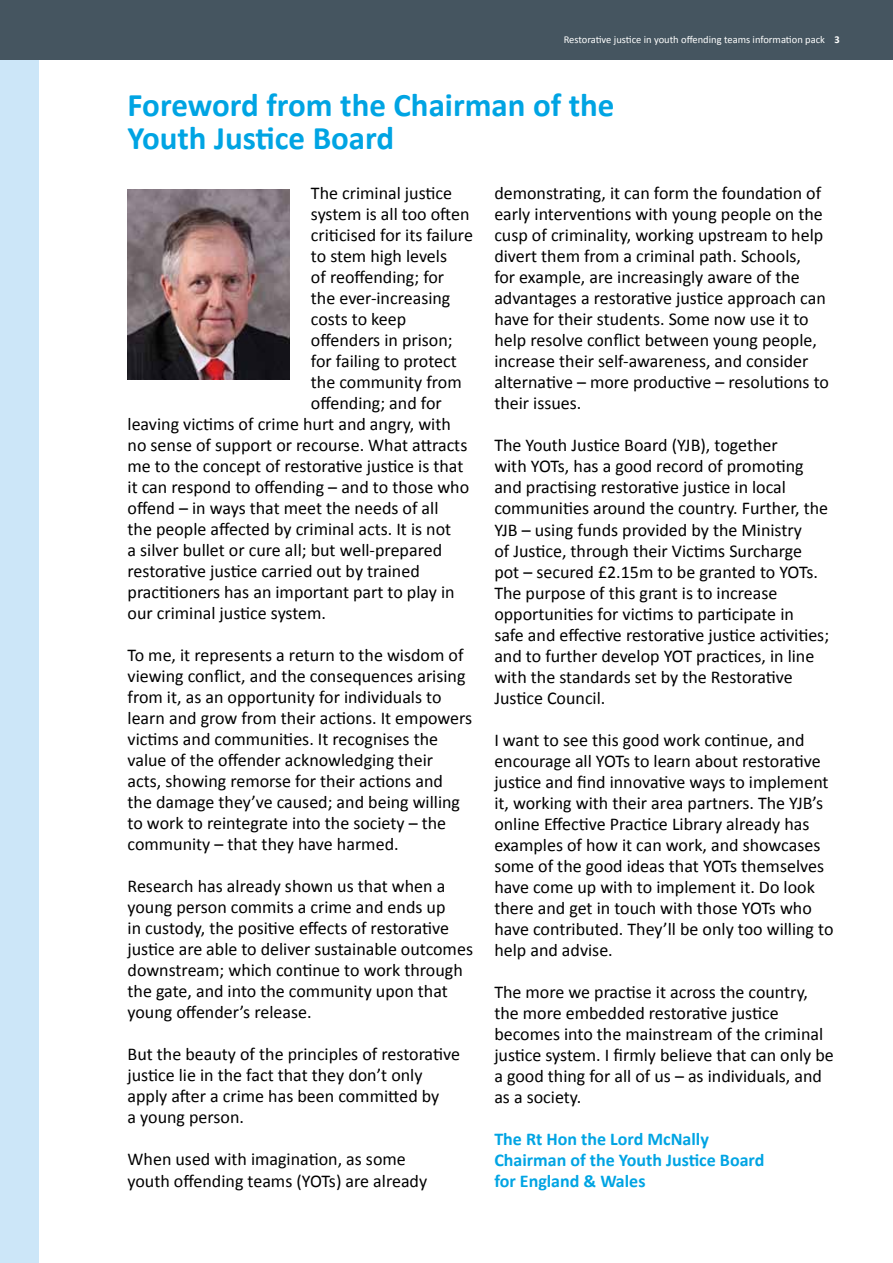
<style>
.page{position:relative;width:893px;height:1263px;background:#fff}
.page>*{position:absolute;margin:0;border:0;box-sizing:border-box;transform-origin:0 0}
.t1{font:700 33px/33px "Calibri";color:#00a4e3}
.t2{font:18px/21px "Calibri";color:#000}
.t3{font:700 18px/21px "Calibri";color:#00a4e3}
.t4{font:10.5px "Calibri";color:#fff}
.s1{font-weight:700}
</style>
<div class="page">
<div style="left:0;top:0;width:38px;height:1263px;background:#cce6f8"></div>
<div style="left:0;top:0;width:893px;height:60px;background:#455560"></div>
<img style="left:128px;top:189px;width:162px;height:191px">
<p class="t4" style="left:564px;top:33px;width:278px">Restorative justice in youth offending teams information pack <span class="s1">3</span></p>
<h1 class="t1" style="left:128px;top:87px;width:488px">Foreword from the Chairman of the<br>Youth Justice Board</h1>
<p class="t2" style="left:311px;top:182px;width:143px">The criminal justice</p>
<p class="t2" style="left:311px;top:203px;width:160px">system is all too often</p>
<p class="t2" style="left:311px;top:224px;width:164px">criticised for its failure</p>
<p class="t2" style="left:311px;top:245px;width:138px">to stem high levels</p>
<p class="t2" style="left:311px;top:266px;width:135px">of reoffending; for</p>
<p class="t2" style="left:311px;top:287px;width:141px">the ever-increasing</p>
<p class="t2" style="left:311px;top:308px;width:97px">costs to keep</p>
<p class="t2" style="left:311px;top:329px;width:143px">offenders in prison;</p>
<p class="t2" style="left:311px;top:350px;width:147px">for failing to protect</p>
<p class="t2" style="left:311px;top:371px;width:152px">the community from</p>
<p class="t2" style="left:311px;top:392px;width:132px">offending; and for</p>
<p class="t2" style="left:128px;top:413px;width:325px">leaving victims of crime hurt and angry, with</p>
<p class="t2" style="left:128px;top:434px;width:341px">no sense of support or recourse. What attracts</p>
<p class="t2" style="left:128px;top:455px;width:337px">me to the concept of restorative justice is that</p>
<p class="t2" style="left:128px;top:476px;width:343px">it can respond to offending – and to those who</p>
<p class="t2" style="left:128px;top:497px;width:312px">offend – in ways that meet the needs of all</p>
<p class="t2" style="left:128px;top:518px;width:325px">the people affected by criminal acts. It is not</p>
<p class="t2" style="left:128px;top:539px;width:316px">a silver bullet or cure all; but well-prepared</p>
<p class="t2" style="left:128px;top:560px;width:294px">restorative justice carried out by trained</p>
<p class="t2" style="left:128px;top:581px;width:329px">practitioners has an important part to play in</p>
<p class="t2" style="left:128px;top:602px;width:200px">our criminal justice system.</p>
<p class="t2" style="left:128px;top:644px;width:346px">To me, it represents a return to the wisdom of viewing conflict, and the consequences arising from it, as an opportunity for individuals to learn and grow from their actions. It empowers victims and communities. It recognises the value of the offender acknowledging their<br>acts, showing remorse for their actions and<br>the damage they’ve caused; and being willing to work to reintegrate into the society – the community – that they have harmed.</p>
<p class="t2" style="left:128px;top:875px;width:347px">Research has already shown us that when a young person commits a crime and ends up<br>in custody, the positive effects of restorative justice are able to deliver sustainable outcomes downstream; which continue to work through the gate, and into the community upon that young offender’s release.</p>
<p class="t2" style="left:128px;top:1043px;width:334px">But the beauty of the principles of restorative justice lie in the fact that they don’t only apply after a crime has been committed by<br>a young person.</p>
<p class="t2" style="left:128px;top:1148px;width:301px">When used with imagination, as some youth offending teams (YOTs) are already</p>
<p class="t2" style="left:494px;top:182px;width:336px">demonstrating, it can form the foundation of early interventions with young people on the cusp of criminality, working upstream to help divert them from a criminal path. Schools,<br>for example, are increasingly aware of the advantages a restorative justice approach can have for their students. Some now use it to help resolve conflict between young people, increase their self-awareness, and consider alternative – more productive – resolutions to their issues.</p>
<p class="t2" style="left:494px;top:434px;width:336px">The Youth Justice Board (YJB), together<br>with YOTs, has a good record of promoting and practising restorative justice in local communities around the country. Further, the YJB – using funds provided by the Ministry<br>of Justice, through their Victims Surcharge pot – secured £2.15m to be granted to YOTs.<br>The purpose of this grant is to increase opportunities for victims to participate in<br>safe and effective restorative justice activities; and to further develop YOT practices, in line with the standards set by the Restorative Justice Council.</p>
<p class="t2" style="left:494px;top:728px;width:341px">I want to see this good work continue, and encourage all YOTs to learn about restorative justice and find innovative ways to implement it, working with their area partners. The YJB’s online Effective Practice Library already has examples of how it can work, and showcases some of the good ideas that YOTs themselves have come up with to implement it. Do look there and get in touch with those YOTs who have contributed. They’ll be only too willing to help and advise.</p>
<p class="t2" style="left:494px;top:980px;width:341px">The more we practise it across the country, the more embedded restorative justice becomes into the mainstream of the criminal justice system. I firmly believe that can only be a good thing for all of us – as individuals, and as a society.</p>
<p class="t3" style="left:494px;top:1127px;width:272px">The Rt Hon the Lord McNally<br>Chairman of the Youth Justice Board for England &amp; Wales</p>
</div>
